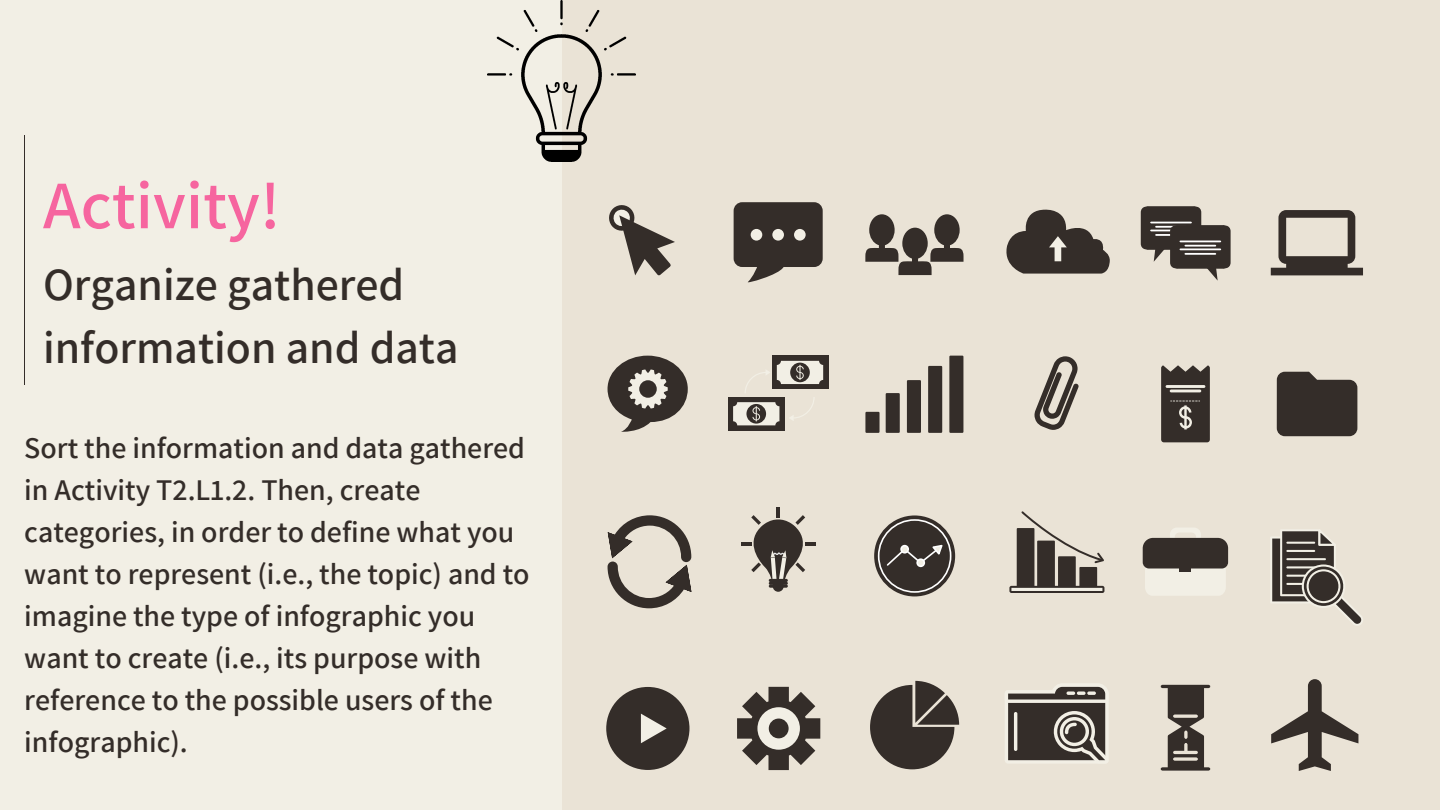
<style>
.page{position:relative;width:1440px;height:810px;background:#f2efe5}
.page>*{position:absolute;margin:0;border:0;box-sizing:border-box;transform-origin:0 0}
.t1{font:600 68px "Assistant";color:#f6659f}
.t2{font:600 46px/63.8px "Assistant";color:#342d29}
.t3{font:600 30px/42px "Assistant";color:#342d29}
</style>
<div class="page">
<div style="left:562px;top:0;width:878px;height:810px;background:#eae3d6"></div>
<svg style="left:734px;top:202px;width:89px;height:81px"></svg>
<div style="left:751px;top:229px;width:11px;height:12px;background:#f2efe5;border-radius:50%"></div>
<div style="left:772px;top:229px;width:12px;height:12px;background:#f2efe5;border-radius:50%"></div>
<div style="left:794px;top:229px;width:12px;height:12px;background:#f2efe5;border-radius:50%"></div>
<svg style="left:865px;top:214px;width:99px;height:61px"></svg>
<svg style="left:1006px;top:209px;width:104px;height:65px"></svg>
<svg style="left:1141px;top:206px;width:90px;height:75px"></svg>
<hr style="left:1180px;top:241px;width:40px;height:1px;background:#fff">
<hr style="left:1180px;top:248px;width:40px;height:2px;background:#fff">
<hr style="left:1185px;top:245px;width:30px;height:2px;background:#fff">
<hr style="left:1185px;top:253px;width:30px;height:2px;background:#fff">
<div style="left:728px;top:397px;width:57px;height:34px;background:#342d29"></div>
<div style="left:733px;top:402px;width:46px;height:23px;background:#f2efe5;border-radius:4px"></div>
<div style="left:746px;top:404px;width:20px;height:20px;background:#342d29;border-radius:50%"></div>
<svg style="left:752px;top:406px;width:8px;height:15px"></svg>
<div style="left:772px;top:356px;width:56px;height:33px;background:#342d29"></div>
<div style="left:777px;top:361px;width:46px;height:23px;background:#f2efe5;border-radius:4px"></div>
<div style="left:790px;top:363px;width:20px;height:19px;background:#342d29;border-radius:50%"></div>
<svg style="left:796px;top:365px;width:8px;height:15px"></svg>
<svg style="left:745px;top:370px;width:25px;height:23px"></svg>
<svg style="left:790px;top:400px;width:24px;height:20px"></svg>
<svg style="left:949px;top:356px;width:14px;height:77px"></svg>
<svg style="left:928px;top:366px;width:14px;height:67px"></svg>
<svg style="left:907px;top:380px;width:14px;height:53px"></svg>
<svg style="left:886px;top:393px;width:14px;height:40px"></svg>
<svg style="left:865px;top:412px;width:15px;height:21px"></svg>
<svg style="left:1034px;top:356px;width:45px;height:74px"></svg>
<svg style="left:1161px;top:365px;width:49px;height:77px;background:#4f4944"></svg>
<div style="left:773px;top:581px;width:11px;height:11px;background:#342d29;border-radius:50%"></div>
<hr style="left:769px;top:582px;width:19px;height:3px;background:#342d29;border-radius:2px">
<hr style="left:769px;top:585px;width:19px;height:3px;background:#342d29;border-radius:2px">
<svg style="left:741px;top:507px;width:74px;height:75px"></svg>
<div style="left:874px;top:515px;width:81px;height:81px;background:#342d29;border-radius:50%"></div>
<div style="left:878px;top:519px;width:73px;height:74px;border:2px solid #fff;border-radius:50%"></div>
<svg style="left:887px;top:544px;width:56px;height:23px"></svg>
<svg style="left:1009px;top:511px;width:95px;height:82px"></svg>
<svg style="left:1143px;top:528px;width:85px;height:68px"></svg>
<div style="left:1180px;top:562px;width:11px;height:10px;background:#342d29"></div>
<svg style="left:1270px;top:529px;width:93px;height:97px"></svg>
<svg style="left:737px;top:687px;width:83px;height:83px"></svg>
<div style="left:757px;top:707px;width:43px;height:43px;background:#f2efe5;border-radius:50%"></div>
<div style="left:769px;top:719px;width:20px;height:19px;background:#342d29;border-radius:50%"></div>
<svg style="left:870px;top:681px;width:89px;height:88px"></svg>
<svg style="left:1005px;top:683px;width:104px;height:81px"></svg>
<hr style="left:1014px;top:712px;width:3px;height:39px;background:#f2efe5;border-radius:2px">
<svg style="left:1161px;top:685px;width:49px;height:86px"></svg>
<svg style="left:1277px;top:372px;width:80px;height:64px;background:#413a36"></svg>
<svg style="left:1271px;top:679px;width:87px;height:92px"></svg>
<svg style="left:1271px;top:210px;width:92px;height:65px"></svg>
<svg style="left:609px;top:205px;width:66px;height:70px"></svg>
<svg style="left:608px;top:356px;width:80px;height:76px"></svg>
<svg style="left:608px;top:515px;width:83px;height:93px"></svg>
<div style="left:606px;top:687px;width:83px;height:83px;background:#342d29;border-radius:50%"></div>
<svg style="left:641px;top:714px;width:26px;height:29px"></svg>
<hr style="left:24px;top:136px;width:1px;height:249px;background:#342d29">
<img style="left:488px;top:0;width:148px;height:161px">
<p class="t1" style="left:43px;top:159px;width:239px">Activity!</p>
<p class="t2" style="left:43px;top:251px;width:417px">Organize gathered information and data</p>
<p class="t3" style="left:24px;top:426px;width:507px">Sort the information and data gathered in Activity T2.L1.2. Then, create categories, in order to define what you want to represent (i.e., the topic) and to imagine the type of infographic you want to create (i.e., its purpose with reference to the possible users of the infographic).</p>
</div>
